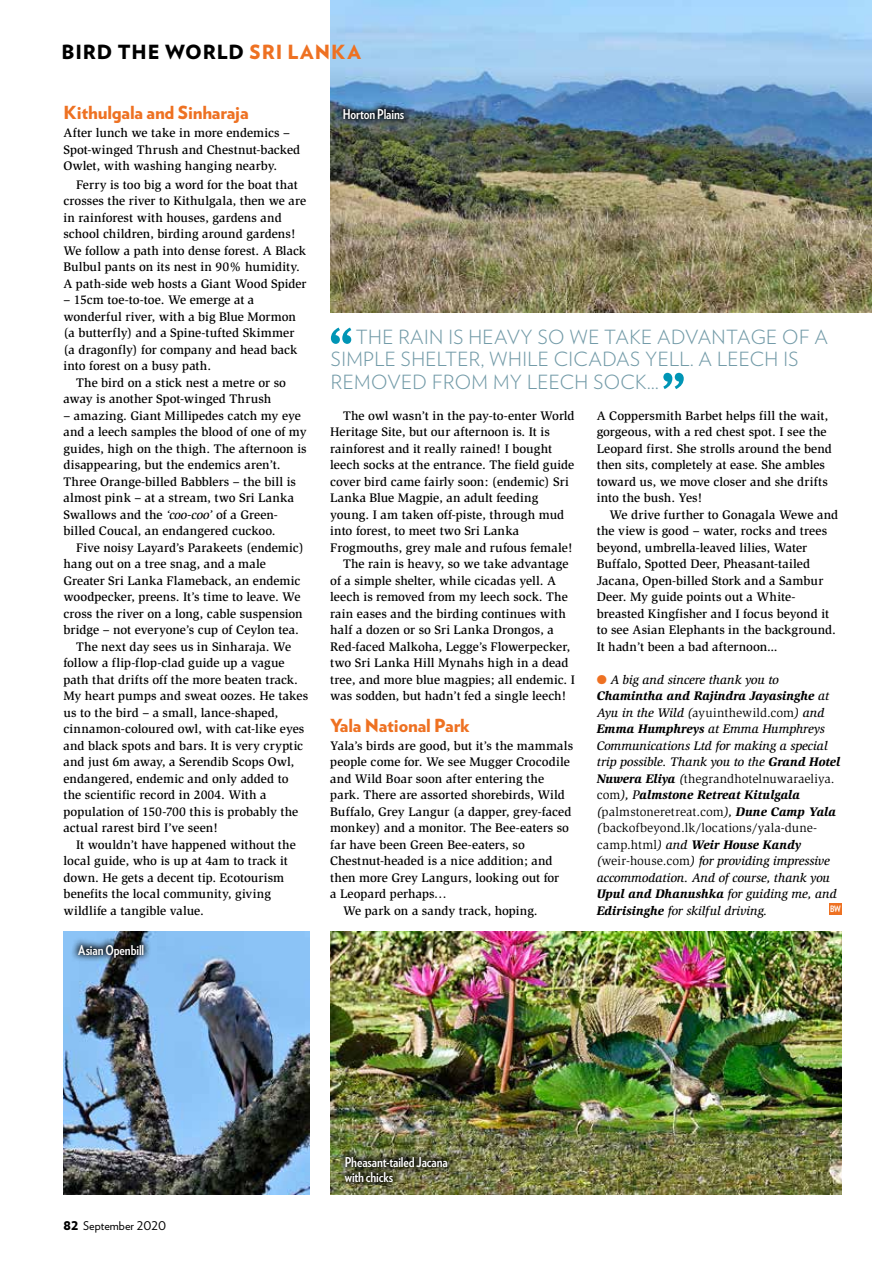
<style>
.page{position:relative;width:893px;height:1263px;background:#fff}
.page>*{position:absolute;margin:0;border:0;box-sizing:border-box;transform-origin:0 0}
.t1{font:300 19.5px/22.5px "Verlag";letter-spacing:.02em;color:#739ba8}
.t2{font:900 19.5px "Verlag";letter-spacing:.045em;color:#000}
.t3{font:900 18px "Verlag";letter-spacing:-.01em;color:#ee7122}
.t4{font:700 13.5px/15px "Verlag Condensed";letter-spacing:-.005em;color:#fff}
.t5{font:500 12.75px/16.5px "Slimbach";color:#000}
.t6{font:italic 500 12.75px/16.5px "Slimbach";letter-spacing:-.005em;color:#000}
.t7{font:12px "Verlag";color:#000}
.t8{font:700 8.85px "Verlag Condensed";color:#fff}
.s1{color:#ee7122}
.s2{font-style:italic}
.s3{font-weight:900}
.s4{font-weight:400;font-style:normal}
</style>
<div class="page">
<img style="left:330px;top:0;width:542px;height:313px">
<img style="left:64px;top:931px;width:245px;height:264px">
<img style="left:330px;top:931px;width:512px;height:264px">
<svg style="left:331px;top:328px;width:20px;height:16px"></svg>
<svg style="left:663px;top:373px;width:21px;height:16px"></svg>
<div style="left:829px;top:903px;width:13px;height:12px;background:#ee7122"></div>
<svg style="left:335px;top:100px;width:77px;height:27px;background:#405b6f"></svg>
<svg style="left:70px;top:936px;width:82px;height:29px;background:#4e6b85"></svg>
<img style="left:337px;top:1148px;width:118px;height:41px">
<h1 class="t2" style="left:61px;top:36px;width:301px">BIRD THE WORLD <span class="s1">SRI LANKA</span></h1>
<h2 class="t3" style="left:63px;top:98px;width:187px">Kithulgala and Sinharaja</h2>
<p class="t5" style="left:63px;top:125px;width:238px">After lunch we take in more endemics –<br>Spot-winged Thrush and Chestnut-backed<br>Owlet, with washing hanging nearby.</p>
<p class="t5" style="left:63px;top:176px;width:244px;text-indent:13px">Ferry is too big a word for the boat that crosses the river to Kithulgala, then we are in rainforest with houses, gardens and school children, birding around gardens!<br>We follow a path into dense forest. A Black Bulbul pants on its nest in 90% humidity.<br>A path-side web hosts a Giant Wood Spider</p>
<p class="t5" style="left:63px;top:292px;width:235px">– 15cm toe-to-toe. We emerge at a wonderful river, with a big Blue Mormon (a butterfly) and a Spine-tufted Skimmer (a dragonfly) for company and head back into forest on a busy path.</p>
<p class="t5" style="left:63px;top:374px;width:224px;text-indent:13px">The bird on a stick nest a metre or so away is another Spot-winged Thrush</p>
<p class="t5" style="left:63px;top:407px;width:245px">– amazing. Giant Millipedes catch my eye and a leech samples the blood of one of my guides, high on the thigh. The afternoon is disappearing, but the endemics aren’t.<br>Three Orange-billed Babblers – the bill is almost pink – at a stream, two Sri Lanka Swallows and the <span class="s2">‘coo-coo’</span> of a Green&shy;billed Coucal, an endangered cuckoo.</p>
<p class="t5" style="left:76px;top:539px;width:229px">Five noisy Layard’s Parakeets (endemic)</p>
<p class="t5" style="left:63px;top:556px;width:204px">hang out on a tree snag, and a male</p>
<p class="t5" style="left:63px;top:572px;width:238px">Greater Sri Lanka Flameback, an endemic</p>
<p class="t5" style="left:63px;top:589px;width:239px">woodpecker, preens. It’s time to leave. We</p>
<p class="t5" style="left:63px;top:605px;width:241px">cross the river on a long, cable suspension</p>
<p class="t5" style="left:63px;top:622px;width:237px">bridge – not everyone’s cup of Ceylon tea.</p>
<p class="t5" style="left:76px;top:638px;width:216px">The next day sees us in Sinharaja. We</p>
<p class="t5" style="left:63px;top:655px;width:223px">follow a flip-flop-clad guide up a vague</p>
<p class="t5" style="left:63px;top:671px;width:236px">path that drifts off the more beaten track.</p>
<p class="t5" style="left:63px;top:688px;width:246px">My heart pumps and sweat oozes. He takes</p>
<p class="t5" style="left:63px;top:704px;width:216px">us to the bird – a small, lance-shaped,</p>
<p class="t5" style="left:63px;top:721px;width:242px">cinnamon-coloured owl, with cat-like eyes</p>
<p class="t5" style="left:63px;top:737px;width:241px">and black spots and bars. It is very cryptic</p>
<p class="t5" style="left:63px;top:754px;width:232px">and just 6m away, a Serendib Scops Owl,</p>
<p class="t5" style="left:63px;top:770px;width:227px">endangered, endemic and only added to</p>
<p class="t5" style="left:63px;top:787px;width:205px">the scientific record in 2004. With a</p>
<p class="t5" style="left:63px;top:803px;width:236px">population of 150-700 this is probably the</p>
<p class="t5" style="left:63px;top:820px;width:156px">actual rarest bird I’ve seen!</p>
<p class="t5" style="left:76px;top:836px;width:221px">It wouldn’t have happened without the</p>
<p class="t5" style="left:63px;top:853px;width:226px">local guide, who is up at 4am to track it</p>
<p class="t5" style="left:63px;top:869px;width:222px">down. He gets a decent tip. Ecotourism</p>
<p class="t5" style="left:63px;top:886px;width:209px">benefits the local community, giving</p>
<p class="t5" style="left:63px;top:902px;width:142px">wildlife a tangible value.</p>
<p class="t4" style="left:78px;top:942px;width:68px">Asian Openbill</p>
<p class="t4" style="left:343px;top:106px;width:63px">Horton Plains</p>
<h1 class="t1" style="left:331px;top:324px;width:499px;text-indent:25px">THE RAIN IS HEAVY SO WE TAKE ADVANTAGE OF A<br>SIMPLE SHELTER, WHILE CICADAS YELL. A LEECH IS<br>REMOVED FROM MY LEECH SOCK...</h1>
<p class="t5" style="left:343px;top:407px;width:233px">The owl wasn’t in the pay-to-enter World</p>
<p class="t5" style="left:330px;top:424px;width:221px">Heritage Site, but our afternoon is. It is</p>
<p class="t5" style="left:330px;top:440px;width:223px">rainforest and it really rained! I bought</p>
<p class="t5" style="left:330px;top:457px;width:246px">leech socks at the entrance. The field guide</p>
<p class="t5" style="left:330px;top:473px;width:240px">cover bird came fairly soon: (endemic) Sri</p>
<p class="t5" style="left:330px;top:490px;width:210px">Lanka Blue Magpie, an adult feeding</p>
<p class="t5" style="left:330px;top:506px;width:235px">young. I am taken off-piste, through mud</p>
<p class="t5" style="left:330px;top:523px;width:191px">into forest, to meet two Sri Lanka</p>
<p class="t5" style="left:330px;top:539px;width:244px">Frogmouths, grey male and rufous female!</p>
<p class="t5" style="left:343px;top:556px;width:227px">The rain is heavy, so we take advantage</p>
<p class="t5" style="left:330px;top:572px;width:227px">of a simple shelter, while cicadas yell. A</p>
<p class="t5" style="left:330px;top:589px;width:239px">leech is removed from my leech sock. The</p>
<p class="t5" style="left:330px;top:605px;width:237px">rain eases and the birding continues with</p>
<p class="t5" style="left:330px;top:622px;width:225px">half a dozen or so Sri Lanka Drongos, a</p>
<p class="t5" style="left:330px;top:638px;width:242px">Red-faced Malkoha, Legge’s Flowerpecker,</p>
<p class="t5" style="left:330px;top:655px;width:240px">two Sri Lanka Hill Mynahs high in a dead</p>
<p class="t5" style="left:330px;top:671px;width:246px">tree, and more blue magpies; all endemic. I</p>
<p class="t5" style="left:330px;top:688px;width:238px">was sodden, but hadn’t fed a single leech!</p>
<h2 class="t3" style="left:330px;top:710px;width:141px">Yala National Park</h2>
<p class="t5" style="left:330px;top:737px;width:244px">Yala’s birds are good, but it’s the mammals</p>
<p class="t5" style="left:330px;top:754px;width:241px">people come for. We see Mugger Crocodile</p>
<p class="t5" style="left:330px;top:770px;width:215px">and Wild Boar soon after entering the</p>
<p class="t5" style="left:330px;top:787px;width:236px">park. There are assorted shorebirds, Wild</p>
<p class="t5" style="left:330px;top:803px;width:243px">Buffalo, Grey Langur (a dapper, grey-faced</p>
<p class="t5" style="left:330px;top:820px;width:240px">monkey) and a monitor. The Bee-eaters so</p>
<p class="t5" style="left:330px;top:836px;width:196px">far have been Green Bee-eaters, so</p>
<p class="t5" style="left:330px;top:853px;width:224px">Chestnut-headed is a nice addition; and</p>
<p class="t5" style="left:330px;top:869px;width:230px">then more Grey Langurs, looking out for</p>
<p class="t5" style="left:330px;top:886px;width:118px">a Leopard perhaps…</p>
<p class="t5" style="left:343px;top:902px;width:196px">We park on a sandy track, hoping.</p>
<p class="t5" style="left:597px;top:407px;width:237px">A Coppersmith Barbet helps fill the wait, gorgeous, with a red chest spot. I see the Leopard first. She strolls around the bend then sits, completely at ease. She ambles toward us, we move closer and she drifts into the bush. Yes!</p>
<p class="t5" style="left:597px;top:506px;width:243px;text-indent:13px">We drive further to Gonagala Wewe and the view is good – water, rocks and trees beyond, umbrella-leaved lilies, Water Buffalo, Spotted Deer, Pheasant-tailed Jacana, Open-billed Stork and a Sambur Deer. My guide points out a White&shy;breasted Kingfisher and I focus beyond it to see Asian Elephants in the background.<br>It hadn’t been a bad afternoon...</p>
<p class="t6" style="left:597px;top:671px;width:245px"><span class="s1">●</span> A big and sincere thank you to <span class="s3">Chamintha and Rajindra Jayasinghe</span> at Ayu in the Wild (<span class="s4">ayuinthewild.com</span>) and <span class="s3">Emma Humphreys</span> at Emma Humphreys Communications Ltd for making a special trip possible. Thank you to the <span class="s3">Grand Hotel Nuwera Eliya</span> (<span class="s4">thegrandhotelnuwaraeliya. com</span>), P<span class="s3">almstone Retreat Kitulgala </span>(<span class="s4">palmstoneretreat.com</span>), <span class="s3">Dune Camp Yala </span>(<span class="s4">backofbeyond.lk/locations/yala-dune&shy;camp.html</span>) and <span class="s3">Weir House Kandy </span>(<span class="s4">weir-house.com</span>) for providing impressive accommodation. And of course, thank you <span class="s3">Upul and Dhanushka</span> for guiding me, and <span class="s3">Edirisinghe</span> for skilful driving.</p>
<p class="t8" style="left:830px;top:903px;width:12px">BW</p>
<p class="t7" style="left:63px;top:1217px;width:104px"><span class="s3">82</span> September 2020</p>
<p class="t4" style="left:345px;top:1154px;width:105px">Pheasant-tailed Jacana with chicks</p>
</div>
